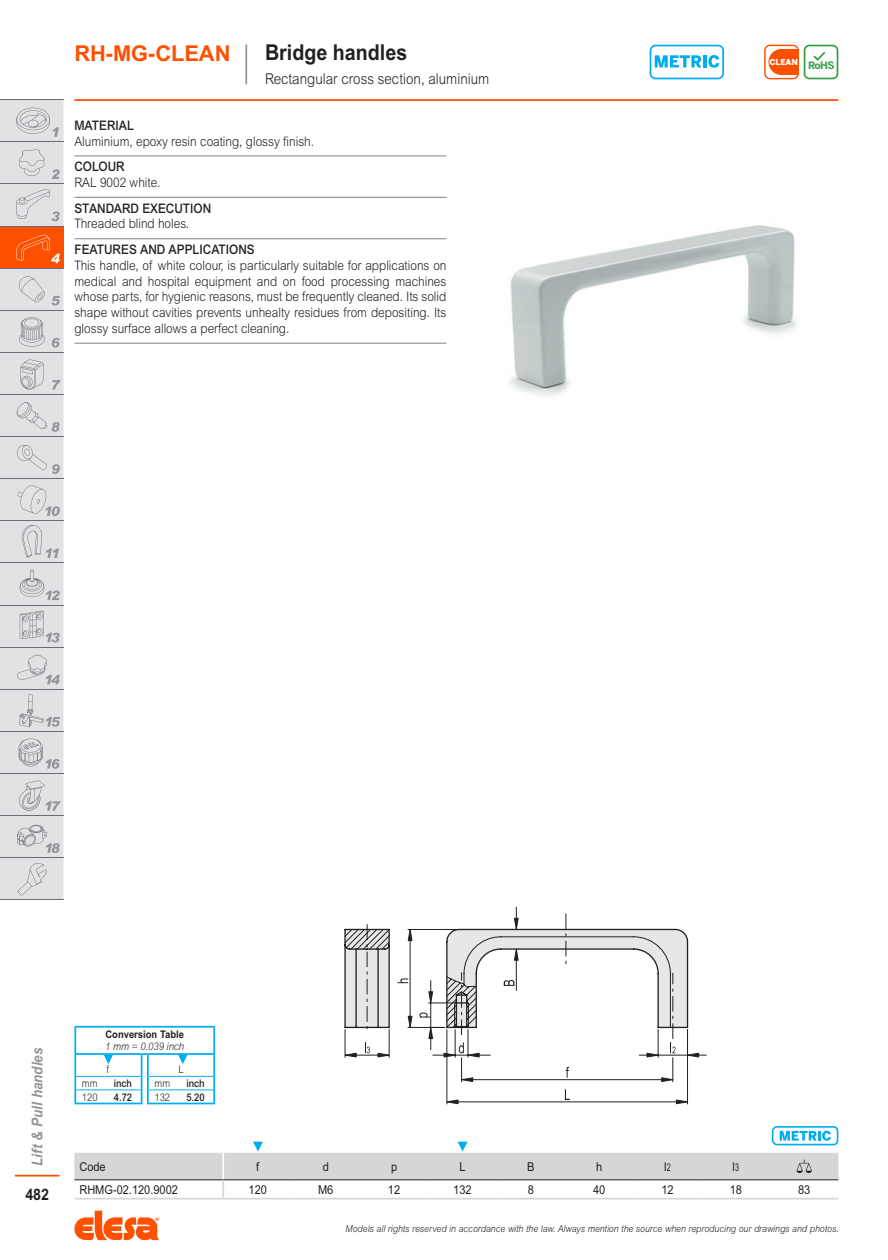
<style>
.page{position:relative;width:888px;height:1260px;background:#fff}
.page>*{position:absolute;margin:0;border:0;box-sizing:border-box;transform-origin:0 0}
.subtitle_1L{font:700 21.88px "Arial MT Std";color:#231f20;scale:.9 1}
.series{font:700 21.88px "Arial MT Std";letter-spacing:-.005em;color:#ff5000}
.t1{font:700 15.75px "Arial MT Std";color:#231f20;scale:.9 1}
.subtitle_2L{font:300 14.88px "Arial MT Std";color:#231f20;scale:.9 1}
.t2{font:italic 700 14.88px "Arial MT Std";color:#939598;scale:.9 1}
.descriptionlast{font:300 13.12px/15.8px "Arial MT Std";color:#231f20;text-align:justify;scale:.9 1}
.description{font:300 13.12px "Arial MT Std";color:#231f20;scale:.9 1}
.titlefirst{font:500 13.12px "Arial MT Std";color:#231f20;scale:.9 1}
.normal_C{font:12.25px "Arial MT Std";color:#231f20;scale:.9 1}
.code{font:12.25px "Arial MT Std";color:#231f20;scale:.9 1}
.bold_C{font:12.25px "Arial MT Std";color:#231f20;scale:.9 1}
.bold_L{font:12.25px "Arial MT Std";color:#231f20;scale:.9 1}
.colonna_inch{font:500 10.5px "Arial MT Std";color:#231f20;scale:.9 1}
.conversion_Table{font:700 10.5px "Arial MT Std";color:#231f20;scale:.9 1}
.mm_inch{font:italic 300 10.5px "Arial MT Std";color:#231f20;scale:.9 1}
.colonna_mm{font:300 10.5px "Arial MT Std";color:#231f20;scale:.9 1}
.quota_conversion{font:300 10.5px "Arial MT Std";color:#231f20;scale:.9 1}
.t3{font:700 10.15px "Benton Sans";color:#399f47}
.t4{font:italic 300 9.62px "Arial MT Std";color:#231f20;scale:.9 1}
.t5{font:900 8.22px "Benton Sans";color:#fff}
.s1{font-size:10.67px}
</style>
<div class="page">
<svg style="left:74px;top:1211px;width:85px;height:29px"></svg>
<hr style="left:74px;top:99px;width:764px;height:2px;background:#ff5000">
<hr style="left:0;top:99px;width:63px;height:1px;background:#6c6d70">
<hr style="left:0;top:900px;width:63px;height:1px;background:#6c6d70">
<svg style="left:0;top:100px;width:63px;height:800px;background:#dad2d0"></svg>
<hr style="left:15px;top:1175px;width:45px;height:2px;background:#ff5000">
<hr style="left:245px;top:45px;width:2px;height:39px;background:#939598">
<svg style="left:764px;top:45px;width:74px;height:34px"></svg>
<hr style="left:74px;top:155px;width:372px;height:1px;background:#808285">
<hr style="left:74px;top:197px;width:372px;height:1px;background:#808285">
<hr style="left:74px;top:238px;width:372px;height:1px;background:#808285">
<hr style="left:74px;top:343px;width:372px;height:1px;background:#808285">
<img style="left:510px;top:225px;width:286px;height:171px">
<hr style="left:687px;top:1030px;width:1px;height:74px;background:#231f20">
<hr style="left:447px;top:1030px;width:1px;height:74px;background:#231f20">
<hr style="left:458px;top:1102px;width:218px;height:1px;background:#231f20">
<svg style="left:676px;top:1099px;width:11px;height:5px"></svg>
<svg style="left:446px;top:1099px;width:13px;height:5px"></svg>
<svg style="left:565px;top:1089px;width:5px;height:11px"></svg>
<svg style="left:344px;top:907px;width:362px;height:175px"></svg>
<hr style="left:74px;top:1198px;width:149px;height:2px;background:#d5d6d8">
<hr style="left:223px;top:1198px;width:69px;height:2px;background:#d5d6d8">
<hr style="left:292px;top:1198px;width:68px;height:2px;background:#d5d6d8">
<hr style="left:360px;top:1198px;width:68px;height:2px;background:#d5d6d8">
<hr style="left:428px;top:1198px;width:69px;height:2px;background:#d5d6d8">
<hr style="left:497px;top:1198px;width:68px;height:2px;background:#d5d6d8">
<hr style="left:565px;top:1198px;width:68px;height:2px;background:#d5d6d8">
<hr style="left:633px;top:1198px;width:69px;height:2px;background:#d5d6d8">
<hr style="left:702px;top:1198px;width:68px;height:2px;background:#d5d6d8">
<hr style="left:770px;top:1198px;width:68px;height:2px;background:#d5d6d8">
<svg style="left:650px;top:45px;width:74px;height:34px"></svg>
<svg style="left:74px;top:1126px;width:764px;height:73px"></svg>
<hr style="left:147px;top:1103px;width:30px;height:1px;background:#00aeef">
<hr style="left:177px;top:1103px;width:38px;height:1px;background:#00aeef">
<hr style="left:74px;top:1028px;width:2px;height:25px;background:#00aeef">
<hr style="left:74px;top:1026px;width:30px;height:2px;background:#00aeef">
<hr style="left:104px;top:1026px;width:38px;height:2px;background:#00aeef">
<svg style="left:142px;top:1026px;width:6px;height:2px"></svg>
<hr style="left:148px;top:1026px;width:29px;height:2px;background:#00aeef">
<hr style="left:177px;top:1026px;width:38px;height:2px;background:#00aeef">
<hr style="left:213px;top:1028px;width:2px;height:25px;background:#00aeef">
<hr style="left:74px;top:1055px;width:2px;height:21px;background:#00aeef">
<hr style="left:74px;top:1053px;width:30px;height:2px;background:#00aeef">
<hr style="left:104px;top:1053px;width:38px;height:2px;background:#00aeef">
<hr style="left:177px;top:1053px;width:38px;height:2px;background:#00aeef">
<hr style="left:213px;top:1055px;width:2px;height:21px;background:#00aeef">
<hr style="left:104px;top:1076px;width:37px;height:1px;background:#00aeef">
<hr style="left:104px;top:1089px;width:37px;height:1px;background:#00aeef">
<hr style="left:177px;top:1076px;width:36px;height:1px;background:#00aeef">
<svg style="left:213px;top:1076px;width:2px;height:27px"></svg>
<hr style="left:177px;top:1089px;width:36px;height:1px;background:#00aeef">
<svg style="left:74px;top:1076px;width:30px;height:27px"></svg>
<hr style="left:74px;top:1103px;width:30px;height:1px;background:#00aeef">
<hr style="left:104px;top:1103px;width:38px;height:1px;background:#00aeef">
<svg style="left:103px;top:1054px;width:10px;height:10px"></svg>
<svg style="left:141px;top:1053px;width:47px;height:50px"></svg>
<p class="series" style="left:74px;top:40px;width:158px">RH-MG-CLEAN</p>
<p class="subtitle_1L" style="left:265px;top:40px;width:160px">Bridge handles</p>
<p class="subtitle_2L" style="left:265px;top:71px;width:251px">Rectangular cross section, aluminium</p>
<p class="titlefirst" style="left:74px;top:118px;width:68px">MATERIAL</p>
<p class="description" style="left:74px;top:134px;width:268px">Aluminium, epoxy resin coating, glossy finish.</p>
<p class="titlefirst" style="left:74px;top:159px;width:57px">COLOUR</p>
<p class="description" style="left:74px;top:175px;width:97px">RAL 9002 white.</p>
<p class="titlefirst" style="left:74px;top:200px;width:154px">STANDARD EXECUTION</p>
<p class="description" style="left:74px;top:216px;width:129px">Threaded blind holes.</p>
<p class="titlefirst" style="left:74px;top:242px;width:202px">FEATURES AND APPLICATIONS</p>
<p class="descriptionlast" style="left:74px;top:257px;width:415px">This handle, of white colour, is particularly suitable for applications on medical and hospital equipment and on food processing machines whose parts, for hygienic reasons, must be frequently cleaned. Its solid shape without cavities prevents unhealty residues from depositing. Its glossy surface allows a perfect cleaning.</p>
<p class="t5" style="left:769px;top:57px;width:30px">CLEAN</p>
<p class="t3" style="left:808px;top:59px;width:28px">RoHS</p>
<p class="t2" style="left:29px;top:1166px;width:133px;rotate:-90deg">Lift &amp; Pull handles</p>
<p class="t1" style="left:25px;top:1186px;width:28px">482</p>
<p class="conversion_Table" style="left:105px;top:1028px;width:89px">Conversion Table</p>
<p class="mm_inch" style="left:105px;top:1041px;width:89px">1 mm = 0.039 inch</p>
<p class="quota_conversion" style="left:107px;top:1064px;width:4px">f</p>
<p class="quota_conversion" style="left:178px;top:1064px;width:7px">L</p>
<p class="colonna_mm" style="left:82px;top:1077px;width:19px">mm</p>
<p class="colonna_inch" style="left:114px;top:1077px;width:22px">inch</p>
<p class="colonna_mm" style="left:154px;top:1077px;width:19px">mm</p>
<p class="colonna_inch" style="left:186px;top:1077px;width:22px">inch</p>
<p class="colonna_mm" style="left:82px;top:1091px;width:19px">120</p>
<p class="colonna_inch" style="left:114px;top:1091px;width:22px">4.72</p>
<p class="colonna_mm" style="left:154px;top:1091px;width:19px">132</p>
<p class="colonna_inch" style="left:186px;top:1091px;width:22px">5.20</p>
<p class="bold_L" style="left:79px;top:1159px;width:31px">Code</p>
<p class="bold_C" style="left:256px;top:1159px;width:5px">f</p>
<p class="bold_C" style="left:323px;top:1159px;width:8px">d</p>
<p class="bold_C" style="left:391px;top:1159px;width:8px">p</p>
<p class="bold_C" style="left:460px;top:1159px;width:8px">L</p>
<p class="bold_C" style="left:527px;top:1159px;width:10px">B</p>
<p class="bold_C" style="left:596px;top:1159px;width:8px">h</p>
<p class="bold_C" style="left:664px;top:1159px;width:9px">l<span class="s1">2</span></p>
<p class="bold_C" style="left:733px;top:1159px;width:9px">l<span class="s1">3</span></p>
<p class="code" style="left:79px;top:1182px;width:111px">RHMG-02.120.9002</p>
<p class="normal_C" style="left:249px;top:1182px;width:22px">120</p>
<p class="normal_C" style="left:318px;top:1182px;width:19px">M6</p>
<p class="normal_C" style="left:388px;top:1182px;width:15px">12</p>
<p class="normal_C" style="left:453px;top:1182px;width:22px">132</p>
<p class="normal_C" style="left:528px;top:1182px;width:8px">8</p>
<p class="normal_C" style="left:593px;top:1182px;width:15px">40</p>
<p class="normal_C" style="left:661px;top:1182px;width:15px">12</p>
<p class="normal_C" style="left:730px;top:1182px;width:15px">18</p>
<p class="normal_C" style="left:798px;top:1182px;width:15px">83</p>
<p class="t4" style="left:346px;top:1224px;width:549px">Models all rights reserved in accordance with the law. Always mention the source when reproducing our drawings and photos.</p>
</div>
